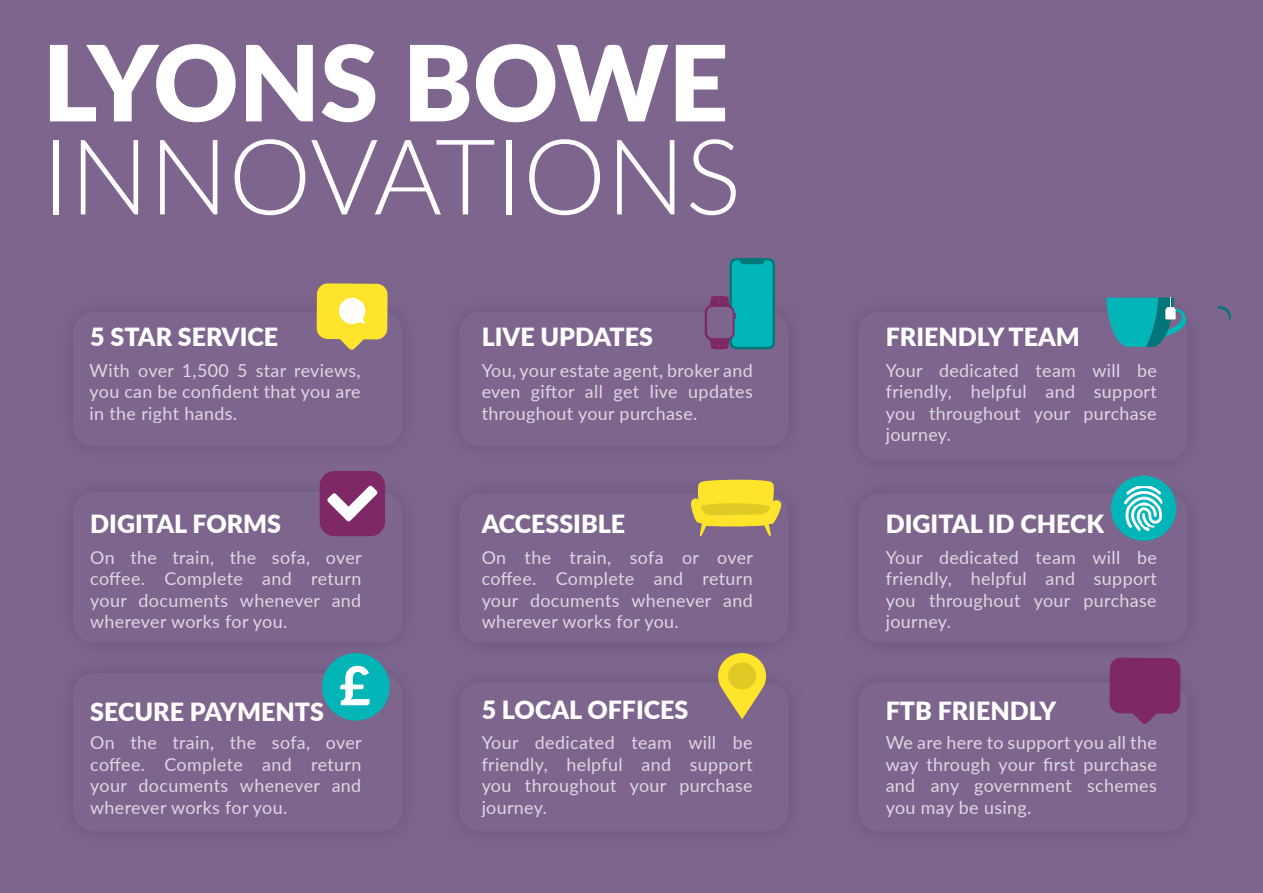
<style>
.page{position:relative;width:1263px;height:893px;background:#7d658e}
.page>*{position:absolute;margin:0;border:0;box-sizing:border-box;transform-origin:0 0}
.t1{font:300 105px "Lato";color:#fff}
.t2{font:900 105px "Lato";color:#fff}
.t3{font:900 25.05px "Lato";color:#fff}
.t4{font:17.85px/21.5px "Lato";letter-spacing:.02em;color:#fff;text-align:justify}
</style>
<div class="page">
<svg style="left:317px;top:283px;width:70px;height:66px;background:#ebd453"></svg>
<div style="left:705px;top:305px;width:29px;height:35px;background:#7e2965;border-radius:8px"></div>
<svg style="left:708px;top:258px;width:67px;height:91px"></svg>
<div style="left:707px;top:307px;width:26px;height:31px;background:#7d658e;border-radius:6px"></div>
<svg style="left:1217px;top:306px;width:14px;height:17px"></svg>
<svg style="left:1106px;top:298px;width:80px;height:49px"></svg>
<div style="left:320px;top:471px;width:65px;height:65px;background:#7e2965;border-radius:15px"></div>
<svg style="left:327px;top:485px;width:51px;height:37px"></svg>
<div style="left:1111px;top:476px;width:65px;height:65px;background:#02b5b7;border-radius:50%"></div>
<img style="left:1124px;top:486px;width:39px;height:44px">
<svg style="left:691px;top:480px;width:90px;height:56px"></svg>
<div style="left:322px;top:653px;width:68px;height:68px;background:#02b5b7;border-radius:50%"></div>
<svg style="left:340px;top:666px;width:30px;height:39px"></svg>
<svg style="left:718px;top:653px;width:48px;height:66px"></svg>
<div style="left:728px;top:662px;width:28px;height:27px;background:#dfca25;border-radius:50%"></div>
<svg style="left:1109px;top:658px;width:71px;height:66px;background:#7d326b"></svg>
<p class="t2" style="left:43px;top:4px;width:687px">LYONS BOWE</p>
<p class="t1" style="left:43px;top:104px;width:700px">INNOVATIONS</p>
<p class="t3" style="left:90px;top:318px;width:189px">5 STAR SERVICE</p>
<p class="t4" style="left:90px;top:359px;width:273px">With over 1,500 5 star reviews, you can be confident that you are in the right hands.</p>
<p class="t3" style="left:90px;top:505px;width:192px">DIGITAL FORMS</p>
<p class="t4" style="left:90px;top:546px;width:273px">On the train, the sofa, over coffee. Complete and return your documents whenever and wherever works for you.</p>
<p class="t3" style="left:90px;top:693px;width:235px">SECURE PAYMENTS</p>
<p class="t4" style="left:90px;top:731px;width:273px">On the train, the sofa, over coffee. Complete and return your documents whenever and wherever works for you.</p>
<p class="t3" style="left:482px;top:318px;width:173px">LIVE UPDATES</p>
<p class="t4" style="left:482px;top:359px;width:273px">You, your estate agent, broker and even giftor all get live updates throughout your purchase.</p>
<p class="t3" style="left:482px;top:505px;width:145px">ACCESSIBLE</p>
<p class="t4" style="left:482px;top:546px;width:273px">On the train, sofa or over coffee. Complete and return your documents whenever and wherever works for you.</p>
<p class="t3" style="left:482px;top:691px;width:208px">5 LOCAL OFFICES</p>
<p class="t4" style="left:482px;top:731px;width:273px">Your dedicated team will be friendly, helpful and support you throughout your purchase journey.</p>
<p class="t3" style="left:886px;top:318px;width:196px">FRIENDLY TEAM</p>
<p class="t4" style="left:886px;top:359px;width:273px">Your dedicated team will be friendly, helpful and support you throughout your purchase journey.</p>
<p class="t3" style="left:886px;top:505px;width:220px">DIGITAL ID CHECK</p>
<p class="t4" style="left:886px;top:546px;width:273px">Your dedicated team will be friendly, helpful and support you throughout your purchase journey.</p>
<p class="t3" style="left:886px;top:692px;width:172px">FTB FRIENDLY</p>
<p class="t4" style="left:886px;top:731px;width:273px">We are here to support you all the way through your first purchase and any government schemes you may be using.</p>
</div>
